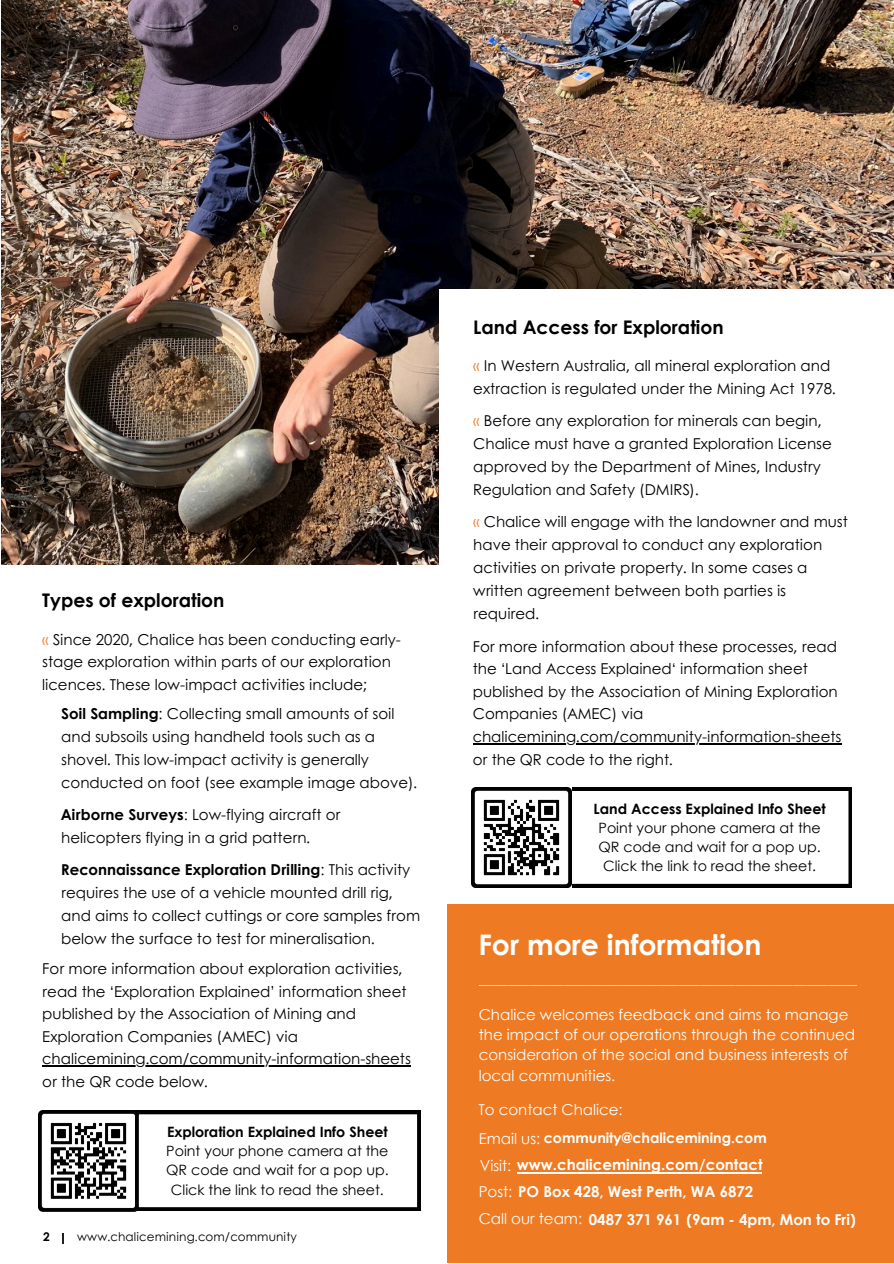
<style>
.page{position:relative;width:894px;height:1264px;background:#fff}
.page>*{position:absolute;margin:0;border:0;box-sizing:border-box;transform-origin:0 0}
.t1{font:700 28.35px "Century Gothic";color:#fff}
.t2{font:700 18.75px "Century Gothic";color:#000}
.t3{font:15px/23px "Century Gothic";color:#000}
.t4{font:15px/20.2px "Century Gothic";color:#fff}
.t5{font:700 15px "Century Gothic";color:#fff}
.t6{font:14.25px/19.2px "Century Gothic";color:#000;text-align:center}
.t7{font:700 14.25px "Century Gothic";color:#fff}
.t8{font:12px "Century Gothic";letter-spacing:.01em;color:#000}
.t9{font:700 12px "Century Gothic";color:#000}
.s1{color:#ee7b23}
.s2{font-weight:700}
.s3{font-weight:400;font-size:15px}
.s4{font-weight:400}
.s5{font-style:inherit}
</style>
<div class="page">
<img style="left:1px;top:0;width:892px;height:564px">
<svg style="left:571px;top:787px;width:280px;height:100px"></svg>
<div style="left:439px;top:289px;width:454px;height:300px;background:#fff"></div>
<div style="left:446px;top:904px;width:447px;height:359px;background:#ee7b23"></div>
<img style="left:38px;top:1110px;width:100px;height:101px">
<img style="left:471px;top:787px;width:100px;height:100px">
<hr style="left:472px;top:743px;width:369px;height:1px;background:#000">
<hr style="left:42px;top:1065px;width:369px;height:1px;background:#000">
<svg style="left:135px;top:1110px;width:285px;height:100px"></svg>
<hr style="left:517px;top:1172px;width:244px;height:1px;background:#fff">
<h4 class="t2" style="left:42px;top:588px;width:184px">Types of exploration</h4>
<h3 class="t3" style="left:42px;top:627px;width:360px"><span class="s1">«</span> Since 2020, Chalice has been conducting early&shy;stage exploration within parts of our exploration licences. These low-impact activities include;</h3>
<h3 class="t3" style="left:61px;top:701px;width:357px"><span class="s2">Soil Sampling</span>: Collecting small amounts of soil and subsoils using handheld tools such as a shovel. This low-impact activity is generally conducted on foot (see example image above).</h3>
<h4 class="t3" style="left:61px;top:802px;width:281px"><span class="s2">Airborne Surveys</span>: Low-flying aircraft or helicopters flying in a grid pattern.</h4>
<p class="t3" style="left:61px;top:857px;width:360px"><span class="s2">Reconnaissance Exploration Drilling</span>: This activity requires the use of a vehicle mounted drill rig, and aims to collect cuttings or core samples from below the surface to test for mineralisation.</p>
<h4 class="t3" style="left:42px;top:956px;width:365px;line-height:22.5px">For more information about exploration activities, read the ‘Exploration Explained’ information sheet published by the Association of Mining and Exploration Companies (AMEC) via</h4>
<p class="t3" style="left:42px;top:1046px;width:370px;line-height:22.5px">chalicemining.com/community-information-sheets or the QR code below.</p>
<p class="t6" style="left:166px;top:1121px;width:224px"><span class="s2">Exploration Explained Info Sheet<br></span>Point your phone camera at the<br>QR code and wait for a pop up.<br>Click the link to read the sheet.</p>
<h3 class="t9" style="left:43px;top:1228px;width:8px">2</h3>
<h4 class="t8" style="left:77px;top:1227px;width:221px">www.chalicemining.com/community</h4>
<h4 class="t2" style="left:473px;top:315px;width:252px">Land Access for Exploration</h4>
<h4 class="t3" style="left:473px;top:353px;width:364px"><span class="s1">«</span> In Western Australia, all mineral exploration and extraction is regulated under the Mining Act 1978.</h4>
<h3 class="t3" style="left:473px;top:408px;width:360px"><span class="s1">«</span> Before any exploration for minerals can begin, Chalice must have a granted Exploration License approved by the Department of Mines, Industry Regulation and Safety (DMIRS).</h3>
<h4 class="t3" style="left:473px;top:509px;width:376px"><span class="s1">«</span> Chalice will engage with the landowner and must have their approval to conduct any exploration activities on private property. In some cases a written agreement between both parties is required.</h4>
<p class="t3" style="left:472px;top:634px;width:366px;line-height:22.5px">For more information about these processes, read the ‘Land Access Explained‘ information sheet published by the Association of Mining Exploration Companies (AMEC) via</p>
<h4 class="t3" style="left:472px;top:724px;width:370px;line-height:22.5px">chalicemining.com/community-information-sheets or the QR code to the right.</h4>
<h3 class="t6" style="left:593px;top:798px;width:233px"><span class="s2">Land Access Explained Info Sheet<br></span>Point your phone camera at the<br>QR code and wait for a pop up.<br>Click the link to read the sheet.</h3>
<p class="t1" style="left:478px;top:926px;width:284px">For more information</p>
<h4 class="t7" style="left:479px;top:970px;width:379px">_____________________________________________________</h4>
<h2 class="t4" style="left:478px;top:1003px;width:378px">Chalice welcomes feedback and aims to manage the impact of our operations through the continued consideration of the social and business interests of local communities.</h2>
<h4 class="t4" style="left:478px;top:1098px;width:146px">To contact Chalice:</h4>
<h2 class="t7" style="left:478px;top:1128px;width:289px"><span class="s3">Email us:</span> community@chalicemining.com</h2>
<p class="t5" style="left:479px;top:1155px;width:284px"><span class="s4">Visit:</span> www.chalicemining.com<span class="s5">/contact</span></p>
<h4 class="t5" style="left:478px;top:1182px;width:276px"><span class="s4">Post:</span> PO Box 428, West Perth, WA 6872</h4>
<h4 class="t4" style="left:478px;top:1207px;width:105px">Call our team:</h4>
<h4 class="t5" style="left:588px;top:1209px;width:268px">0487 371 961 (9am - 4pm, Mon to Fri)</h4>
</div>
